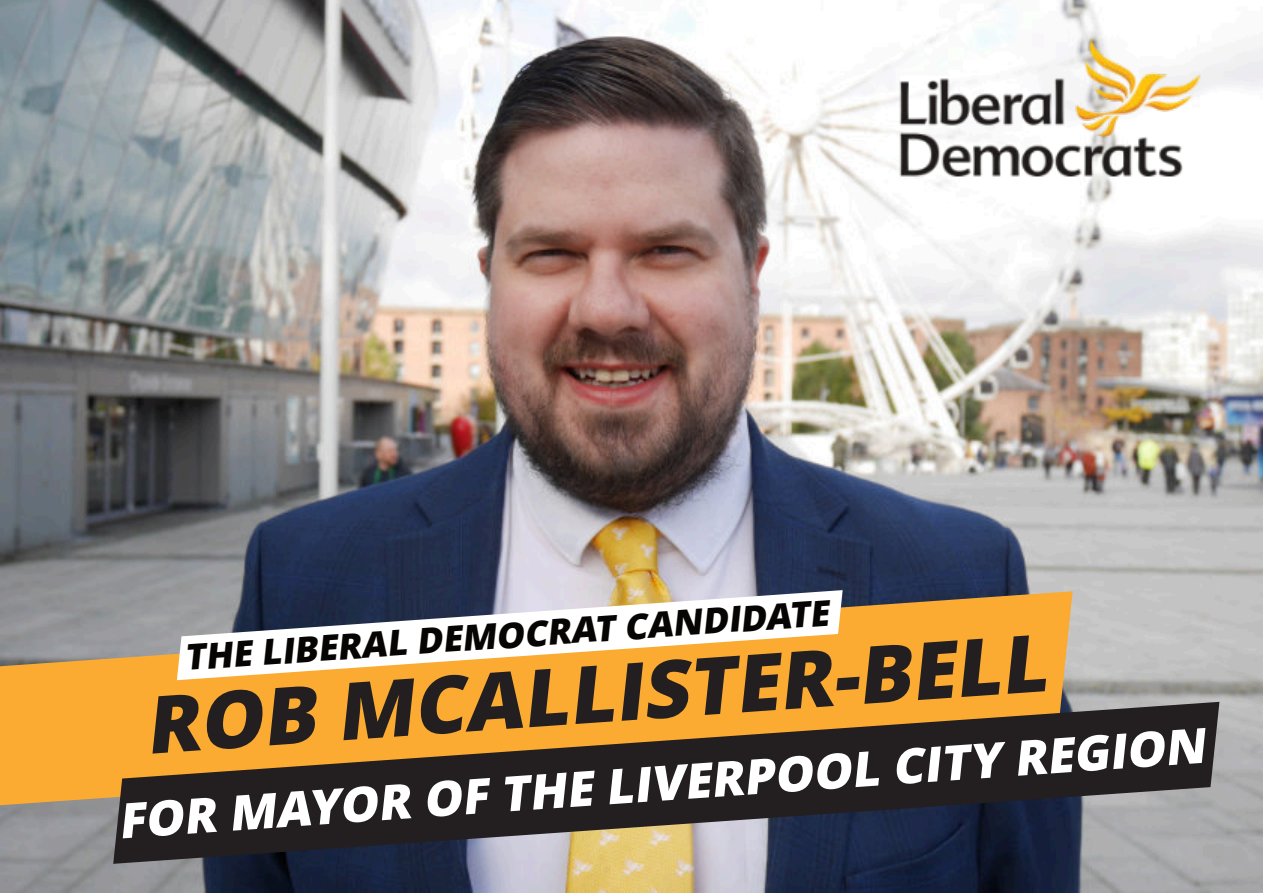
<style>
.page{position:relative;width:1263px;height:893px;background:#fff}
.page>*{position:absolute;margin:0;border:0;box-sizing:border-box;transform-origin:0 0}
.t1{font:italic 800 79.5px "Open Sans";color:#231f20}
.t2{font:italic 800 48.6px "Open Sans";color:#fff}
.t3{font:italic 800 35.4px "Open Sans";color:#070504}
</style>
<div class="page">
<img style="left:0;top:0;width:1263px;height:893px">
<img style="left:874px;top:24px;width:347px;height:187px">
<svg style="left:0;top:591px;width:1073px;height:219px;background:#e1a346"></svg>
<svg style="left:113px;top:702px;width:1106px;height:162px;background:#675339"></svg>
<svg style="left:177px;top:590px;width:666px;height:90px"></svg>
<p class="t3" style="left:183px;top:643px;width:647px;rotate:-4deg">THE LIBERAL DEMOCRAT CANDIDATE</p>
<p class="t1" style="left:142px;top:693px;width:905px;rotate:-4deg">ROB MCALLISTER-BELL</p>
<p class="t2" style="left:116px;top:801px;width:1091px;rotate:-4deg">FOR MAYOR OF THE LIVERPOOL CITY REGION</p>
</div>
